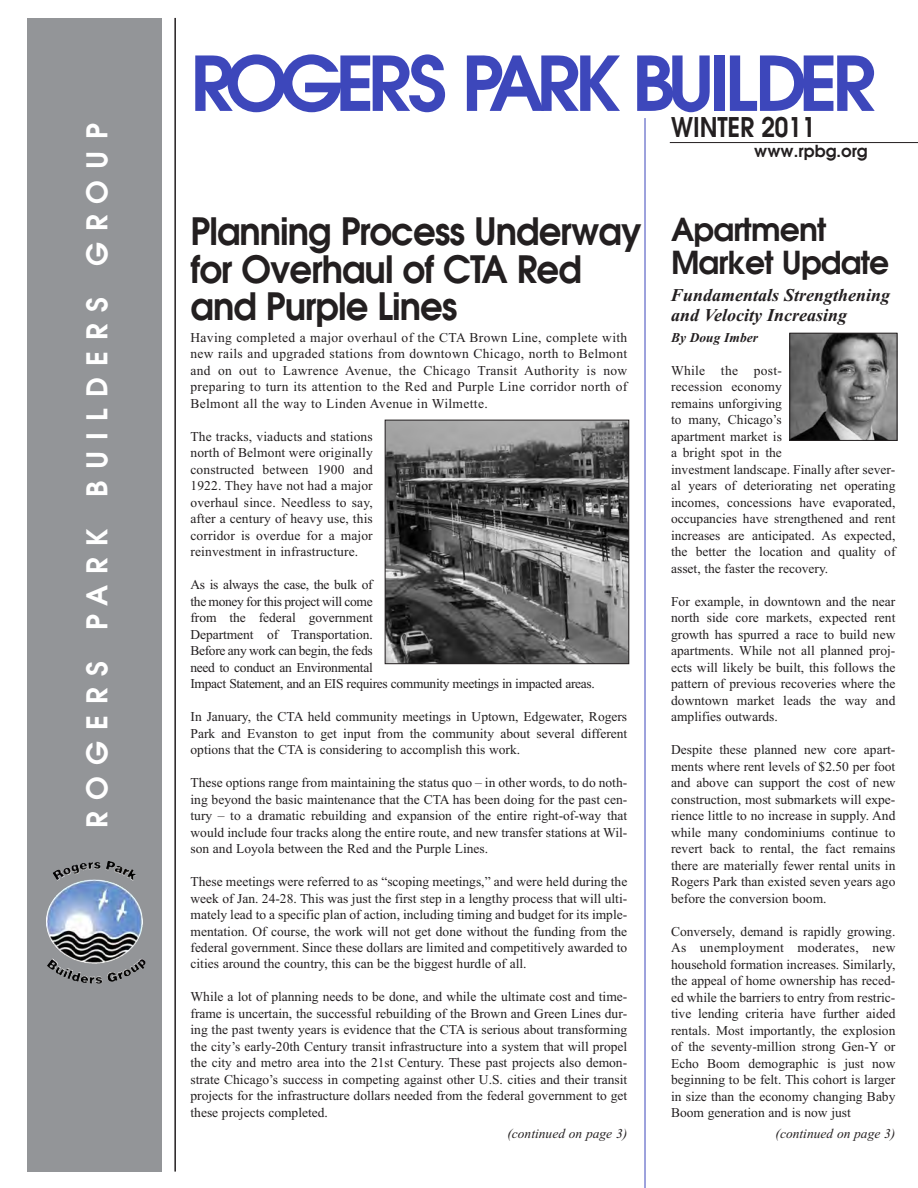
<style>
.page{position:relative;width:918px;height:1188px;background:#fff}
.page>*{position:absolute;margin:0;border:0;box-sizing:border-box;transform-origin:0 0}
.t1{font:600 75px "Avant Garde";letter-spacing:-.095em;color:#3d47bb}
.t2{font:600 37.5px/37.5px "Avant Garde";letter-spacing:-.03em;color:#231f20;scale:.95 1}
.t3{font:600 31.5px/33px "Avant Garde";letter-spacing:-.03em;color:#231f20}
.t4{font:600 28.5px "Avant Garde";letter-spacing:.39em;color:#fff}
.t5{font:600 27px "Avant Garde";letter-spacing:-.005em;color:#231f20;scale:.9 1}
.t6{font:italic 700 18px/19.5px "Times New Roman";color:#231f20}
.t7{font:600 16.5px "Avant Garde";color:#231f20}
.t8{font:13.5px/16.5px "Times New Roman";color:#231f20;text-align:justify}
.t9{font:13.5px/16.5px "Times New Roman";letter-spacing:-.025em;color:#231f20}
.t10{font:italic 13.5px "Times New Roman";color:#231f20}
.t11{font:italic 700 13.5px "Times New Roman";color:#231f20}
</style>
<div class="page">
<div style="left:27px;top:18px;width:135px;height:1154px;background:#939598"></div>
<hr style="left:174px;top:18px;width:2px;height:1154px;background:#231f20">
<hr style="left:645px;top:118px;width:1px;height:1070px;background:#3d47bb">
<hr style="left:670px;top:142px;width:248px;height:1px;background:#231f20">
<img style="left:71px;top:861px;width:50px;height:13px">
<img style="left:791px;top:335px;width:104px;height:104px">
<div style="left:789px;top:333px;width:108px;height:108px;border:1px solid #231f20"></div>
<img style="left:387px;top:422px;width:240px;height:240px">
<div style="left:385px;top:420px;width:244px;height:244px;border:1px solid #231f20"></div>
<h3 class="t4" style="left:81px;top:828px;width:706px;rotate:-90deg">ROGERS PARK BUILDERS GROUP</h3>
<h1 class="t1" style="left:190px;top:41px;width:687px">ROGERS PARK BUILDER</h1>
<h2 class="t2" style="left:191px;top:214px;width:476px">Planning Process Underway for Overhaul of CTA Red and Purple Lines</h2>
<p class="t8" style="left:191px;top:329px;width:438px">Having completed a major overhaul of the CTA Brown Line, complete with new rails and upgraded stations from downtown Chicago, north to Belmont and on out to Lawrence Avenue, the Chicago Transit Authority is now preparing to turn its attention to the Red and Purple Line corridor north of Belmont all the way to Linden Avenue in Wilmette.</p>
<p class="t8" style="left:191px;top:428px;width:184px">The tracks, viaducts and stations north of Belmont were originally constructed between 1900 and 1922. They have not had a major overhaul since. Needless to say, after a century of heavy use, this corridor is overdue for a major reinvestment in infrastructure.</p>
<p class="t9" style="left:191px;top:576px;width:406px">As is always the case, the bulk of<br>the money for this project will come<br>from the federal government<br>Department of Transportation.<br>Before any work can begin, the feds<br>need to conduct an Environmental<br>Impact Statement, and an EIS requires community meetings in impacted areas.</p>
<p class="t8" style="left:191px;top:708px;width:438px">In January, the CTA held community meetings in Uptown, Edgewater, Rogers Park and Evanston to get input from the community about several different options that the CTA is considering to accomplish this work.</p>
<p class="t8" style="left:191px;top:774px;width:438px">These options range from maintaining the status quo – in other words, to do noth&shy;ing beyond the basic maintenance that the CTA has been doing for the past cen&shy;tury – to a dramatic rebuilding and expansion of the entire right-of-way that would include four tracks along the entire route, and new transfer stations at Wil&shy;son and Loyola between the Red and the Purple Lines.</p>
<p class="t8" style="left:191px;top:873px;width:438px">These meetings were referred to as “scoping meetings,” and were held during the week of Jan. 24-28. This was just the first step in a lengthy process that will ulti&shy;mately lead to a specific plan of action, including timing and budget for its imple&shy;mentation. Of course, the work will not get done without the funding from the federal government. Since these dollars are limited and competitively awarded to cities around the country, this can be the biggest hurdle of all.</p>
<p class="t8" style="left:191px;top:989px;width:438px">While a lot of planning needs to be done, and while the ultimate cost and time&shy;frame is uncertain, the successful rebuilding of the Brown and Green Lines dur&shy;ing the past twenty years is evidence that the CTA is serious about transforming the city’s early-20th Century transit infrastructure into a system that will propel the city and metro area into the 21st Century. These past projects also demon&shy;strate Chicago’s success in competing against other U.S. cities and their transit projects for the infrastructure dollars needed from the federal government to get these projects completed.</p>
<p class="t10" style="left:507px;top:1125px;width:121px">(continued on page 3)</p>
<h3 class="t5" style="left:671px;top:112px;width:162px">WINTER 2011</h3>
<p class="t7" style="left:754px;top:141px;width:115px">www.rpbg.org</p>
<h3 class="t3" style="left:671px;top:213px;width:220px">Apartment<br>Market Update</h3>
<h3 class="t6" style="left:671px;top:285px;width:221px">Fundamentals Strengthening and Velocity Increasing</h3>
<p class="t11" style="left:671px;top:329px;width:88px">By Doug Imber</p>
<p class="t8" style="left:671px;top:362px;width:226px;text-align:left">While the post-<br>recession economy<br>remains unforgiving<br>to many, Chicago’s<br>apartment market is<br>a bright spot in the<br>investment landscape. Finally after sever&shy;al years of deteriorating net operating incomes, concessions have evaporated, occupancies have strengthened and rent increases are anticipated. As expected, the better the location and quality of asset, the faster the recovery.</p>
<p class="t8" style="left:671px;top:593px;width:226px">For example, in downtown and the near north side core markets, expected rent growth has spurred a race to build new apartments. While not all planned proj&shy;ects will likely be built, this follows the pattern of previous recoveries where the downtown market leads the way and amplifies outwards.</p>
<p class="t8" style="left:671px;top:741px;width:226px">Despite these planned new core apart&shy;ments where rent levels of $2.50 per foot and above can support the cost of new construction, most submarkets will expe&shy;rience little to no increase in supply. And while many condominiums continue to revert back to rental, the fact remains there are materially fewer rental units in Rogers Park than existed seven years ago before the conversion boom.</p>
<p class="t8" style="left:671px;top:923px;width:226px">Conversely, demand is rapidly growing.<br>As unemployment moderates, new household formation increases. Similarly, the appeal of home ownership has reced&shy;ed while the barriers to entry from restric&shy;tive lending criteria have further aided rentals. Most importantly, the explosion of the seventy-million strong Gen-Y or Echo Boom demographic is just now beginning to be felt. This cohort is larger in size than the economy changing Baby Boom generation and is now just</p>
<p class="t10" style="left:776px;top:1126px;width:121px">(continued on page 3)</p>
</div>
